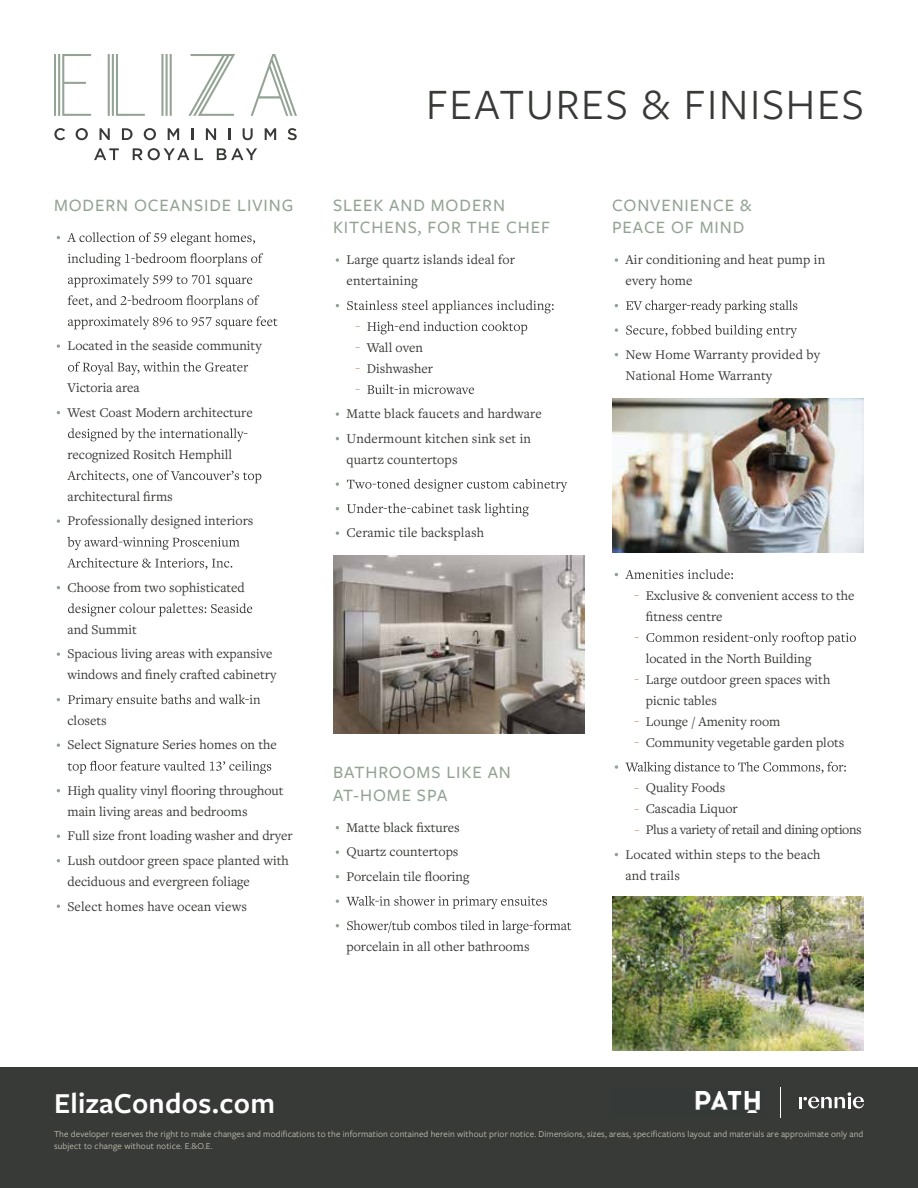
<style>
.page{position:relative;width:918px;height:1188px;background:#fff}
.page>*{position:absolute;margin:0;border:0;box-sizing:border-box;transform-origin:0 0}
.t1{font:45px "Freight Sans Pro";letter-spacing:.04em;color:#373a36}
.t2{font:600 30px "Freight Sans Pro";letter-spacing:.01em;color:#fff}
.t3{font:500 18px/22.5px "Freight Sans Pro";letter-spacing:.05em;color:#93a394}
.t4{font:13.8px/24.5px "Freight Text Pro";color:#373a36}
.t5{font:13.8px/24.5px "Freight Text Pro";letter-spacing:-.03em;color:#373a36}
.t6{font:9.3px/12px "Freight Sans Pro";letter-spacing:.015em;color:#cbc3bb}
.t7{font:300 9px "Gibson";color:#a25230}
.s1{font-family:"Gibson";font-weight:300;font-size:9px;color:#a25230}
</style>
<div class="page">
<div style="left:0;top:1067px;width:918px;height:121px;background:#373a36"></div>
<svg style="left:54px;top:54px;width:37px;height:62px"></svg>
<svg style="left:108px;top:54px;width:37px;height:62px"></svg>
<hr style="left:161px;top:54px;width:2px;height:62px;background:#93a394">
<hr style="left:166px;top:54px;width:2px;height:62px;background:#93a394">
<hr style="left:170px;top:54px;width:2px;height:62px;background:#93a394">
<svg style="left:188px;top:54px;width:47px;height:62px"></svg>
<svg style="left:251px;top:54px;width:46px;height:62px"></svg>
<svg style="left:54px;top:128px;width:11px;height:12px"></svg>
<svg style="left:76px;top:128px;width:12px;height:12px"></svg>
<svg style="left:100px;top:128px;width:10px;height:12px"></svg>
<svg style="left:122px;top:128px;width:11px;height:12px"></svg>
<svg style="left:144px;top:128px;width:12px;height:12px"></svg>
<svg style="left:168px;top:128px;width:11px;height:12px"></svg>
<svg style="left:192px;top:128px;width:2px;height:12px"></svg>
<svg style="left:206px;top:128px;width:10px;height:12px"></svg>
<svg style="left:228px;top:128px;width:2px;height:12px"></svg>
<svg style="left:243px;top:128px;width:10px;height:12px"></svg>
<svg style="left:265px;top:128px;width:11px;height:12px"></svg>
<svg style="left:288px;top:128px;width:9px;height:12px"></svg>
<svg style="left:94px;top:148px;width:25px;height:12px"></svg>
<svg style="left:133px;top:148px;width:56px;height:12px"></svg>
<svg style="left:195px;top:148px;width:8px;height:12px"></svg>
<svg style="left:217px;top:148px;width:40px;height:12px"></svg>
<svg style="left:800px;top:1092px;width:64px;height:16px"></svg>
<hr style="left:781px;top:1087px;width:1px;height:31px;background:#fff">
<svg style="left:67px;top:232px;width:188px;height:13px"></svg>
<svg style="left:68px;top:253px;width:195px;height:13px"></svg>
<svg style="left:68px;top:274px;width:184px;height:14px"></svg>
<svg style="left:68px;top:295px;width:191px;height:13px"></svg>
<svg style="left:68px;top:316px;width:209px;height:14px"></svg>
<svg style="left:57px;top:344px;width:3px;height:4px"></svg>
<svg style="left:68px;top:362px;width:180px;height:13px"></svg>
<svg style="left:68px;top:428px;width:179px;height:14px"></svg>
<svg style="left:67px;top:470px;width:194px;height:13px"></svg>
<svg style="left:57px;top:519px;width:3px;height:4px"></svg>
<svg style="left:67px;top:537px;width:173px;height:13px"></svg>
<svg style="left:67px;top:558px;width:165px;height:12px"></svg>
<svg style="left:68px;top:603px;width:184px;height:13px"></svg>
<svg style="left:57px;top:652px;width:3px;height:4px"></svg>
<svg style="left:68px;top:694px;width:192px;height:14px"></svg>
<svg style="left:57px;top:743px;width:3px;height:4px"></svg>
<svg style="left:68px;top:761px;width:203px;height:13px"></svg>
<svg style="left:57px;top:834px;width:3px;height:4px"></svg>
<svg style="left:57px;top:904px;width:3px;height:4px"></svg>
<svg style="left:336px;top:258px;width:3px;height:4px"></svg>
<svg style="left:347px;top:300px;width:207px;height:13px"></svg>
<svg style="left:367px;top:321px;width:160px;height:13px"></svg>
<svg style="left:367px;top:384px;width:107px;height:10px"></svg>
<svg style="left:336px;top:412px;width:3px;height:4px"></svg>
<svg style="left:336px;top:482px;width:3px;height:4px"></svg>
<svg style="left:347px;top:479px;width:220px;height:13px"></svg>
<svg style="left:347px;top:503px;width:182px;height:13px"></svg>
<svg style="left:336px;top:531px;width:3px;height:4px"></svg>
<img style="left:333px;top:556px;width:251px;height:178px">
<svg style="left:336px;top:850px;width:3px;height:4px"></svg>
<svg style="left:336px;top:899px;width:3px;height:4px"></svg>
<svg style="left:346px;top:896px;width:201px;height:13px"></svg>
<svg style="left:347px;top:920px;width:224px;height:14px"></svg>
<svg style="left:615px;top:258px;width:3px;height:4px"></svg>
<svg style="left:626px;top:300px;width:171px;height:14px"></svg>
<svg style="left:615px;top:328px;width:3px;height:4px"></svg>
<svg style="left:626px;top:325px;width:171px;height:13px"></svg>
<svg style="left:625px;top:569px;width:108px;height:10px"></svg>
<svg style="left:646px;top:632px;width:210px;height:13px"></svg>
<svg style="left:615px;top:765px;width:3px;height:4px"></svg>
<svg style="left:625px;top:762px;width:221px;height:13px"></svg>
<img style="left:612px;top:398px;width:252px;height:154px">
<img style="left:612px;top:897px;width:252px;height:153px">
<img style="left:695px;top:1092px;width:64px;height:21px">
<h3 class="t3" style="left:54px;top:193px;width:241px">MODERN OCEANSIDE LIVING</h3>
<p class="t4" style="left:68px;top:333px;width:196px">Located in the seaside community</p>
<p class="t4" style="left:67px;top:375px;width:187px">Victoria area<br>West Coast Modern architecture</p>
<p class="t4" style="left:68px;top:442px;width:166px">recognized Rositch Hemphill</p>
<p class="t4" style="left:68px;top:484px;width:187px">architectural firms<br>Professionally designed interiors</p>
<p class="t4" style="left:68px;top:575px;width:179px">Choose from two sophisticated</p>
<p class="t4" style="left:67px;top:617px;width:207px">and Summit<br>Spacious living areas with expansive</p>
<p class="t4" style="left:68px;top:662px;width:210px">windows and finely crafted cabinetry</p>
<p class="t4" style="left:68px;top:708px;width:211px">closets<br>Select Signature Series homes on the</p>
<p class="t4" style="left:68px;top:780px;width:218px;line-height:21px">High quality vinyl flooring throughout main living areas and bedrooms</p>
<p class="t4" style="left:68px;top:823px;width:227px">Full size front loading washer and dryer<br>Lush outdoor green space planted with</p>
<p class="t4" style="left:68px;top:869px;width:184px">deciduous and evergreen foliage<br>Select homes have ocean views</p>
<h1 class="t1" style="left:426px;top:74px;width:439px">FEATURES &amp; FINISHES</h1>
<h3 class="t3" style="left:333px;top:193px;width:218px">SLEEK AND MODERN<br>KITCHENS, FOR THE CHEF</h3>
<p class="t4" style="left:346px;top:249px;width:170px;line-height:21px">Large quartz islands ideal for entertaining</p>
<p class="t7" style="left:356px;top:321px;width:6px">–</p>
<p class="t4" style="left:356px;top:335px;width:69px"><span class="s1">–</span> Wall oven</p>
<p class="t4" style="left:356px;top:356px;width:79px"><span class="s1">–</span> Dishwasher</p>
<p class="t7" style="left:356px;top:384px;width:6px">–</p>
<p class="t4" style="left:346px;top:401px;width:197px">Matte black faucets and hardware<br>Undermount kitchen sink set in</p>
<p class="t4" style="left:347px;top:447px;width:113px">quartz countertops</p>
<p class="t4" style="left:346px;top:520px;width:139px">Ceramic tile backsplash</p>
<h3 class="t3" style="left:333px;top:760px;width:180px">BATHROOMS LIKE AN<br>AT-HOME SPA</h3>
<p class="t4" style="left:346px;top:815px;width:125px">Matte black fixtures<br>Quartz countertops<br>Porcelain tile flooring</p>
<p class="t4" style="left:346px;top:934px;width:185px">porcelain in all other bathrooms</p>
<h3 class="t3" style="left:612px;top:193px;width:141px">CONVENIENCE &amp;<br>PEACE OF MIND</h3>
<p class="t4" style="left:626px;top:249px;width:201px;line-height:21px">Air conditioning and heat pump in every home</p>
<p class="t4" style="left:626px;top:344px;width:196px;line-height:21px">New Home Warranty provided by<br>National Home Warranty</p>
<p class="t4" style="left:646px;top:584px;width:210px;line-height:21px;text-indent:-11px"><span class="s1">–</span> Exclusive &amp; convenient access to the fitness centre</p>
<p class="t7" style="left:635px;top:632px;width:6px">–</p>
<p class="t4" style="left:646px;top:646px;width:167px">located in the North Building</p>
<p class="t4" style="left:646px;top:668px;width:186px;line-height:21px;text-indent:-11px"><span class="s1">–</span> Large outdoor green spaces with picnic tables</p>
<p class="t4" style="left:635px;top:709px;width:147px"><span class="s1">–</span> Lounge / Amenity room</p>
<p class="t4" style="left:635px;top:730px;width:211px"><span class="s1">–</span> Community vegetable garden plots</p>
<p class="t4" style="left:635px;top:775px;width:92px"><span class="s1">–</span> Quality Foods</p>
<p class="t4" style="left:635px;top:796px;width:104px"><span class="s1">–</span> Cascadia Liquor</p>
<p class="t5" style="left:626px;top:817px;width:238px;text-indent:10px"><span class="s1">–</span> Plus a variety of retail and dining options<br>Located within steps to the beach</p>
<p class="t4" style="left:626px;top:863px;width:56px">and trails</p>
<h2 class="t2" style="left:54px;top:1083px;width:222px">ElizaCondos.com</h2>
<p class="t6" style="left:54px;top:1128px;width:811px">The developer reserves the right to make changes and modifications to the information contained herein without prior notice. Dimensions, sizes, areas, specifications layout and materials are approximate only and subject to change without notice. E.&amp;O.E.</p>
</div>
